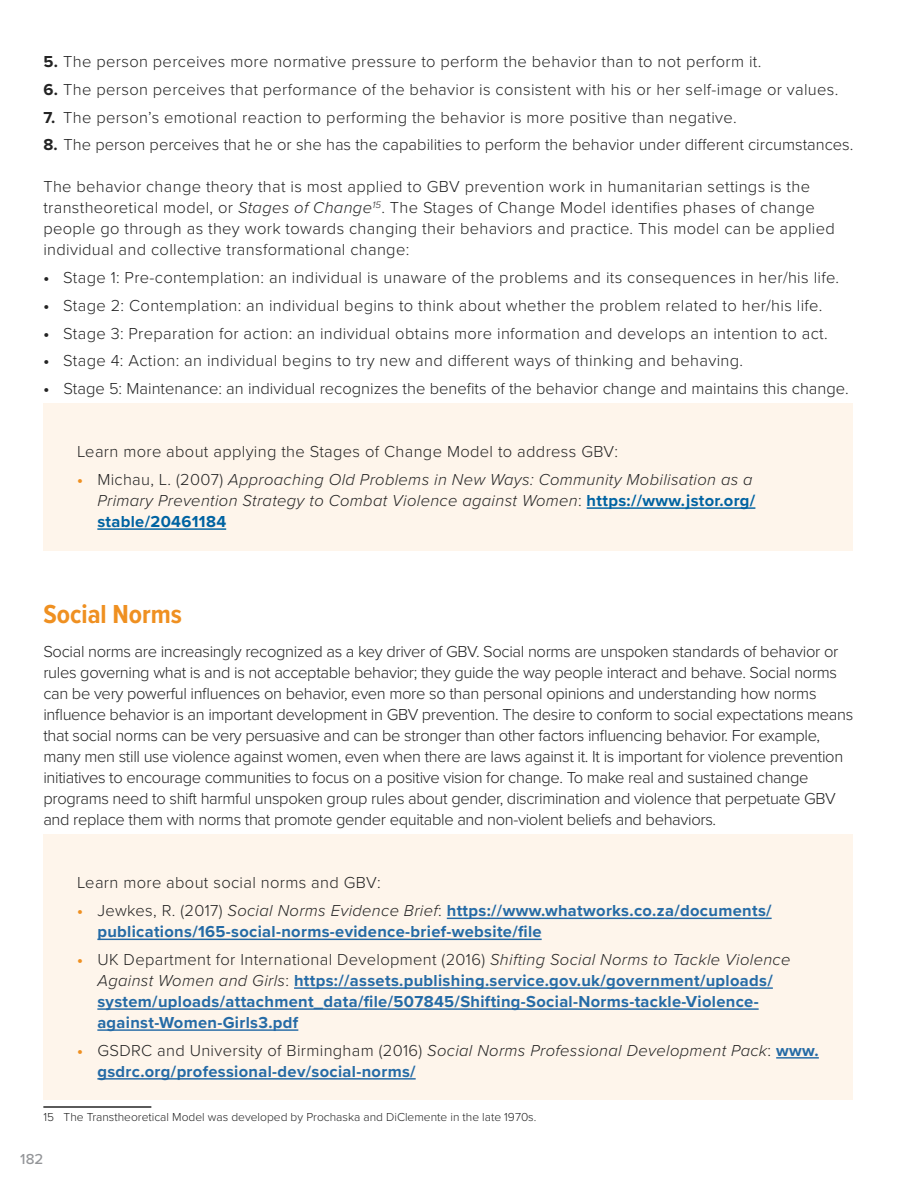
<style>
.page{position:relative;width:918px;height:1188px;background:#fff}
.page>*{position:absolute;margin:0;border:0;box-sizing:border-box;transform-origin:0 0}
.t1{font:700 27px "Proxima Nova Cond";color:#ef9021}
.t2{font:300 16.5px/21px "Proxima Nova";letter-spacing:.02em;color:#242424}
.t3{font:300 16.5px/21px "Proxima Nova";letter-spacing:-.02em;color:#242424}
.t4{font:700 16.5px/21px "Proxima Nova";letter-spacing:.02em;color:#256ba6}
.t5{font:300 16.5px "Proxima Nova";color:#242424}
.t6{font:italic 300 16.5px/21px "Proxima Nova";letter-spacing:.02em;color:#242424}
.t7{font:500 15px "Proxima Nova";color:#939598}
.t8{font:300 12px "Proxima Nova";color:#242424}
.s1{font-weight:700}
.s2{font-style:italic}
.s3{font-weight:700;font-style:normal;color:#ef9021}
.s4{font-style:normal}
.s5{font-weight:700;font-style:normal;color:#0063a2}
.s6{color:#ef9021}
.s7{font-weight:300;color:#242424}
.s8{font-weight:300;font-style:italic;color:#242424}
</style>
<div class="page">
<div style="left:43px;top:403px;width:810px;height:57px;background:#fef5eb"></div>
<div style="left:43px;top:424px;width:810px;height:57px;background:#fef5eb"></div>
<div style="left:43px;top:472px;width:810px;height:78px;background:#fef5eb"></div>
<hr style="left:587px;top:507px;width:168px;height:2px;background:#0063a2">
<hr style="left:97px;top:528px;width:129px;height:2px;background:#0063a2">
<div style="left:43px;top:834px;width:810px;height:57px;background:#fef5eb"></div>
<div style="left:43px;top:855px;width:810px;height:57px;background:#fef5eb"></div>
<div style="left:43px;top:903px;width:810px;height:58px;background:#fef5eb"></div>
<hr style="left:447px;top:918px;width:325px;height:1px;background:#256ba6">
<hr style="left:97px;top:939px;width:445px;height:1px;background:#256ba6">
<div style="left:43px;top:952px;width:810px;height:100px;background:#fef5eb"></div>
<hr style="left:294px;top:987px;width:479px;height:2px;background:#256ba6">
<hr style="left:97px;top:1008px;width:662px;height:2px;background:#256ba6">
<hr style="left:97px;top:1029px;width:201px;height:2px;background:#256ba6">
<div style="left:43px;top:1042px;width:810px;height:58px;background:#fef5eb"></div>
<hr style="left:776px;top:1057px;width:43px;height:2px;background:#256ba6">
<hr style="left:97px;top:1078px;width:319px;height:2px;background:#256ba6">
<hr style="left:43px;top:1106px;width:108px;height:2px;background:#242424">
<p class="t2" style="left:43px;top:50px;width:720px"><span class="s1">5.</span> The person perceives more normative pressure to perform the behavior than to not perform it.</p>
<p class="t2" style="left:43px;top:78px;width:797px"><span class="s1">6.</span> The person perceives that performance of the behavior is consistent with his or her self-image or values.</p>
<p class="t2" style="left:43px;top:106px;width:695px"><span class="s1">7.</span> The person’s emotional reaction to performing the behavior is more positive than negative.</p>
<p class="t5" style="left:43px;top:132px;width:812px"><span class="s1">8.</span> The person perceives that he or she has the capabilities to perform the behavior under different circumstances.</p>
<p class="t2" style="left:43px;top:175px;width:793px">The behavior change theory that is most applied to GBV prevention work in humanitarian settings is the transtheoretical model, or <span class="s2">Stages of Change</span><sup>15</sup>. The Stages of Change Model identifies phases of change people go through as they work towards changing their behaviors and practice. This model can be applied individual and collective transformational change:</p>
<p class="t2" style="left:43px;top:266px;width:797px"><span class="s1">•</span> Stage 1: Pre-contemplation: an individual is unaware of the problems and its consequences in her/his life.</p>
<p class="t2" style="left:43px;top:294px;width:781px"><span class="s1">•</span> Stage 2: Contemplation: an individual begins to think about whether the problem related to her/his life.</p>
<p class="t2" style="left:43px;top:322px;width:786px"><span class="s1">•</span> Stage 3: Preparation for action: an individual obtains more information and develops an intention to act.</p>
<p class="t2" style="left:43px;top:349px;width:701px"><span class="s1">•</span> Stage 4: Action: an individual begins to try new and different ways of thinking and behaving.</p>
<p class="t5" style="left:43px;top:376px;width:807px"><span class="s1">•</span> Stage 5: Maintenance: an individual recognizes the benefits of the behavior change and maintains this change.</p>
<p class="t2" style="left:77px;top:440px;width:543px">Learn more about applying the Stages of Change Model to address GBV:</p>
<p class="t6" style="left:97px;top:468px;width:660px;text-indent:-20px"><span class="s3">•</span> <span class="s4">Michau, L. (2007)</span> Approaching Old Problems in New Ways: Community Mobilisation as a<br>Primary Prevention Strategy to Combat Violence against Women<span class="s4">:</span> <span class="s5">https://www.jstor.org/ stable/20461184</span></p>
<h1 class="t1" style="left:43px;top:594px;width:140px">Social Norms</h1>
<p class="t3" style="left:43px;top:640px;width:812px">Social norms are increasingly recognized as a key driver of GBV. Social norms are unspoken standards of behavior or rules governing what is and is not acceptable behavior; they guide the way people interact and behave. Social norms can be very powerful influences on behavior, even more so than personal opinions and understanding how norms influence behavior is an important development in GBV prevention. The desire to conform to social expectations means that social norms can be very persuasive and can be stronger than other factors influencing behavior. For example, many men still use violence against women, even when there are laws against it. It is important for violence prevention initiatives to encourage communities to focus on a positive vision for change. To make real and sustained change programs need to shift harmful unspoken group rules about gender, discrimination and violence that perpetuate GBV and replace them with norms that promote gender equitable and non-violent beliefs and behaviors.</p>
<p class="t2" style="left:77px;top:871px;width:305px">Learn more about social norms and GBV:</p>
<p class="t4" style="left:97px;top:900px;width:676px;text-indent:-20px"><span class="s6">•</span> <span class="s7">Jewkes, R. (2017)</span> <span class="s8">Social Norms Evidence Brief</span><span class="s7">:</span> https://www.whatworks.co.za/documents/ publications/165-social-norms-evidence-brief-website/file</p>
<p class="t4" style="left:97px;top:948px;width:695px;text-indent:-20px"><span class="s6">•</span> <span class="s7">UK Department for International Development (2016)</span> <span class="s8">Shifting Social Norms to Tackle Violence Against Women and Girls</span><span class="s7">:</span> https://assets.publishing.service.gov.uk/government/uploads/ system/uploads/attachment_data/file/507845/Shifting-Social-Norms-tackle-Violence&shy;against-Women-Girls3.pdf</p>
<p class="t4" style="left:97px;top:1039px;width:723px;text-indent:-20px"><span class="s6">•</span> <span class="s7">GSDRC and University of Birmingham (2016)</span> <span class="s8">Social Norms Professional Development Pack</span><span class="s7">:</span> www. gsdrc.org/professional-dev/social-norms/</p>
<p class="t8" style="left:43px;top:1108px;width:495px">15 The Transtheoretical Model was developed by Prochaska and DiClemente in the late 1970s.</p>
<p class="t7" style="left:20px;top:1148px;width:25px">182</p>
</div>
